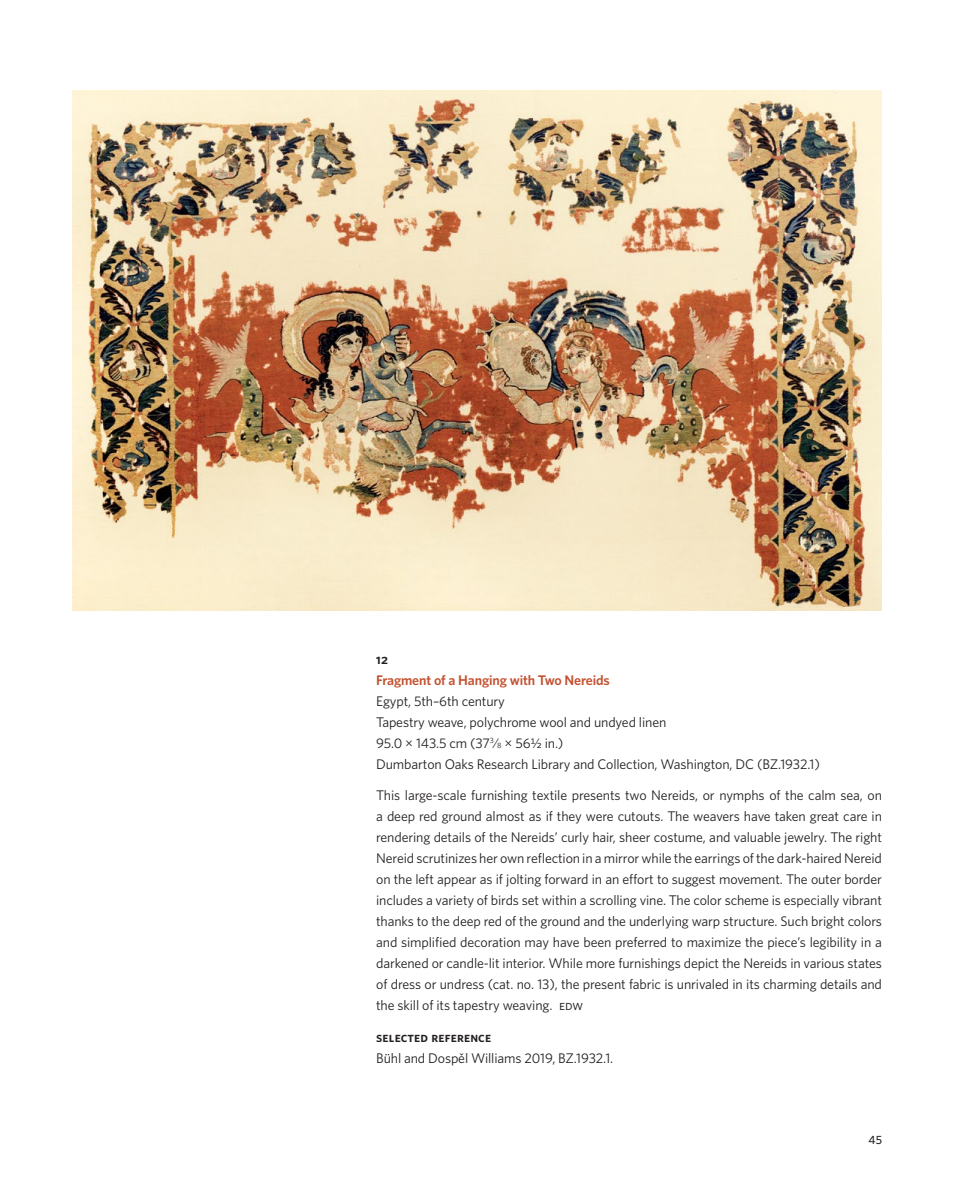
<style>
.page{position:relative;width:972px;height:1188px;background:#fff}
.page>*{position:absolute;margin:0;border:0;box-sizing:border-box;transform-origin:0 0}
.t1{font:13.95px/21px "Whitney";letter-spacing:-.01em;color:#231f20}
.t2{font:600 13.95px "Whitney";letter-spacing:-.01em;color:#c35130}
.t3{font:13.95px "Whitney Semibold SC";letter-spacing:.01em;color:#231f20}
.t4{font:500 12px "Whitney";color:#231f20}
.s1{font-size:7.65px}
.s2{font-family:"Whitney Book SC"}
</style>
<div class="page">
<img style="left:72px;top:90px;width:809px;height:520px">
<p class="t3" style="left:376px;top:650px;width:13px">12</p>
<p class="t2" style="left:376px;top:671px;width:235px">Fragment of a Hanging with Two Nereids</p>
<p class="t1" style="left:376px;top:690px;width:445px">Egypt, 5th–6th century<br>Tapestry weave, polychrome wool and undyed linen<br>95.0 × 143.5 cm (37<sup>3</sup>⁄<span class="s1">8</span> × 56½ in.)<br>Dumbarton Oaks Research Library and Collection, Washington, DC (BZ.1932.1)</p>
<p class="t1" style="left:376px;top:784px;width:507px;text-align:justify">This large-scale furnishing textile presents two Nereids, or nymphs of the calm sea, on a deep red ground almost as if they were cutouts. The weavers have taken great care in rendering details of the Nereids’ curly hair, sheer costume, and valuable jewelry. The right Nereid scrutinizes her own reflection in a mirror while the earrings of the dark-haired Nereid on the left appear as if jolting forward in an effort to suggest movement. The outer border includes a variety of birds set within a scrolling vine. The color scheme is especially vibrant thanks to the deep red of the ground and the underlying warp structure. Such bright colors and simplified decoration may have been preferred to maximize the piece’s legibility in a darkened or candle-lit interior. While more furnishings depict the Nereids in various states of dress or undress (cat. no. 13), the present fabric is unrivaled in its charming details and the skill of its tapestry weaving. <span class="s2">edw</span></p>
<p class="t3" style="left:376px;top:1028px;width:117px">selected reference</p>
<p class="t1" style="left:376px;top:1047px;width:239px">Bühl and Dospěl Williams 2019, BZ.1932.1.</p>
<p class="t4" style="left:869px;top:1131px;width:15px">45</p>
</div>
